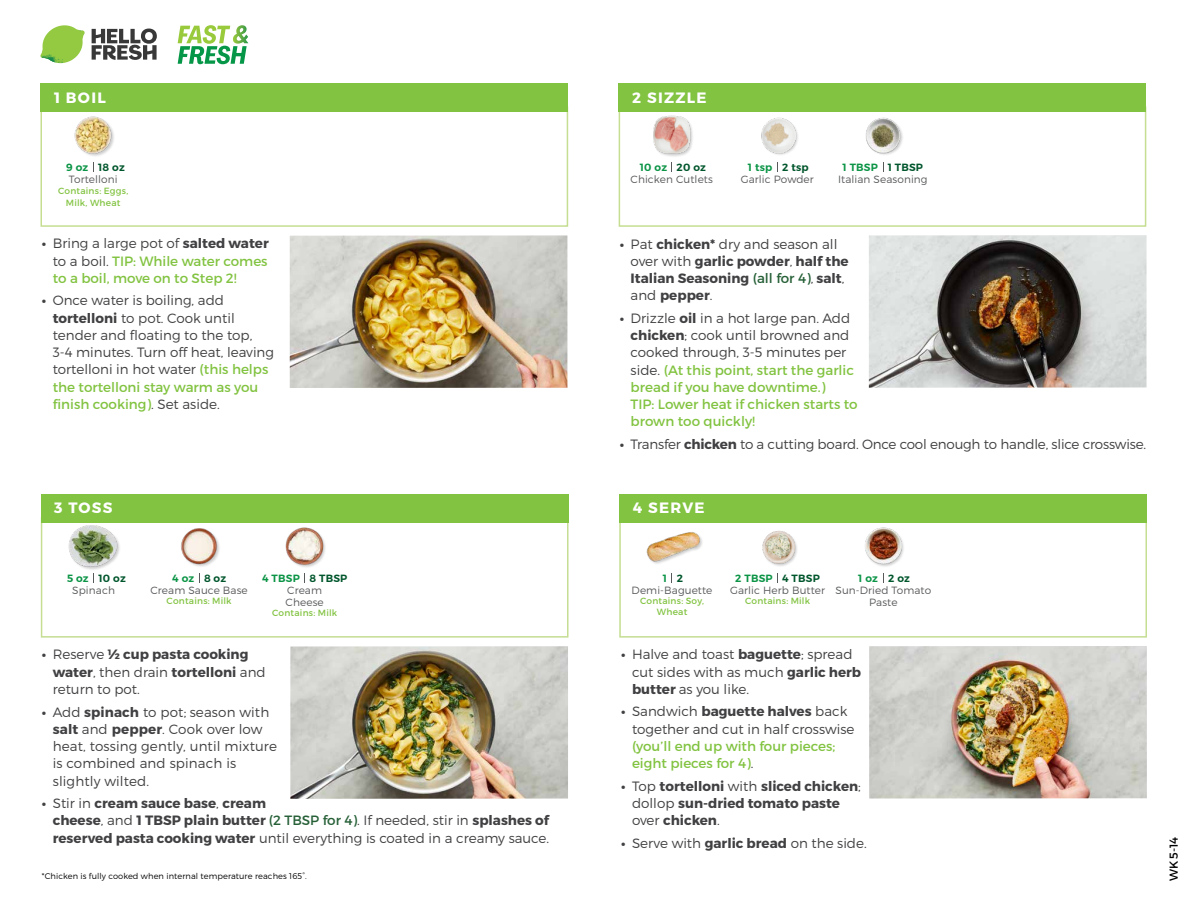
<style>
.page{position:relative;width:1188px;height:918px;background:#fff}
.page>*{position:absolute;margin:0;border:0;box-sizing:border-box;transform-origin:0 0}
.t1{font:700 15px "Montserrat";letter-spacing:.085em;color:#fff}
.t2{font:300 13.5px/17.2px "Montserrat";color:#414042}
.t3{font:700 13.5px/17.2px "Montserrat";color:#414042}
.t4{font:13.5px/17.2px "Montserrat";color:#82c341}
.t5{font:11.55px "Montserrat";color:#000}
.t6{font:300 10.5px/12px "Montserrat";letter-spacing:.01em;color:#58595b;text-align:center}
.t7{font:600 10.5px "Montserrat";letter-spacing:.02em;color:#00562c}
.t8{font:600 10.5px "Montserrat";letter-spacing:.02em;color:#0b9446}
.t9{font:9px/12.3px "Montserrat";letter-spacing:.02em;color:#82c341;text-align:center}
.t10{font:300 8.25px "Montserrat";letter-spacing:.01em;color:#000}
.s1{color:#0b9446}
.s2{font-weight:700;color:#414042}
.s3{font-weight:300;color:#414042}
.s4{font-weight:700}
.s5{font-weight:400;color:#82c341}
.s6{font-weight:300}
.s7{font-weight:400;color:#266037}
.s8{font-weight:600;color:#0b9446}
.s9{font-weight:600;color:#00562c}
</style>
<div class="page">
<div style="left:653px;top:116px;width:41px;height:42px;background:#000;opacity:.2"></div>
<img style="left:653px;top:116px;width:41px;height:39px">
<div style="left:75px;top:117px;width:41px;height:41px;background:#000;opacity:.2"></div>
<img style="left:74px;top:116px;width:42px;height:39px">
<img style="left:865px;top:117px;width:38px;height:38px">
<img style="left:761px;top:117px;width:37px;height:38px">
<div style="left:69px;top:525px;width:52px;height:46px;background:#000;opacity:.2"></div>
<img style="left:68px;top:525px;width:53px;height:43px">
<img style="left:181px;top:528px;width:39px;height:39px">
<img style="left:285px;top:527px;width:41px;height:41px">
<img style="left:646px;top:532px;width:56px;height:32px">
<svg style="left:92px;top:28px;width:65px;height:32px"></svg>
<svg style="left:43px;top:25px;width:40px;height:25px"></svg>
<img style="left:64px;top:25px;width:21px;height:17px">
<img style="left:43px;top:40px;width:38px;height:7px">
<img style="left:40px;top:42px;width:39px;height:21px">
<img style="left:63px;top:47px;width:18px;height:16px">
<svg style="left:178px;top:25px;width:70px;height:39px"></svg>
<div style="left:619px;top:106px;width:527px;height:121px;border:2px solid #c5de92"></div>
<div style="left:40px;top:106px;width:528px;height:121px;border:2px solid #c5de92"></div>
<img style="left:869px;top:235px;width:278px;height:153px">
<div style="left:619px;top:83px;width:527px;height:28px;background:#82c341"></div>
<img style="left:290px;top:235px;width:277px;height:153px">
<div style="left:40px;top:83px;width:528px;height:28px;background:#82c341"></div>
<div style="left:619px;top:517px;width:528px;height:121px;border:2px solid #c5de92"></div>
<div style="left:41px;top:517px;width:528px;height:121px;border:2px solid #c5de92"></div>
<img style="left:869px;top:646px;width:278px;height:153px">
<div style="left:619px;top:494px;width:528px;height:28px;background:#82c341"></div>
<img style="left:290px;top:646px;width:278px;height:153px">
<div style="left:41px;top:494px;width:528px;height:28px;background:#82c341"></div>
<img style="left:762px;top:530px;width:35px;height:36px">
<img style="left:865px;top:527px;width:39px;height:40px">
<p class="t1" style="left:54px;top:88px;width:53px">1 BOIL</p>
<p class="t1" style="left:632px;top:88px;width:76px">2 SIZZLE</p>
<p class="t7" style="left:66px;top:161px;width:60px"><span class="s1">9 oz</span> 18 oz</p>
<p class="t8" style="left:640px;top:161px;width:29px">10 oz</p>
<p class="t7" style="left:677px;top:161px;width:31px">20 oz</p>
<p class="t7" style="left:888px;top:161px;width:37px">1 TBSP</p>
<p class="t7" style="left:782px;top:161px;width:28px">2 tsp</p>
<p class="t8" style="left:843px;top:161px;width:37px">1 TBSP</p>
<p class="t8" style="left:748px;top:161px;width:26px">1 tsp</p>
<p class="t6" style="left:69px;top:173px;width:50px">Tortelloni</p>
<p class="t9" style="left:58px;top:184px;width:72px">Contains: Eggs,<br>Milk, Wheat</p>
<p class="t6" style="left:631px;top:173px;width:84px">Chicken Cutlets</p>
<p class="t6" style="left:838px;top:173px;width:91px">Italian Seasoning</p>
<p class="t6" style="left:741px;top:173px;width:75px">Garlic Powder</p>
<p class="t4" style="left:53px;top:235px;width:218px;text-align:justify;text-indent:-11px"><span class="s2">•</span> <span class="s3">Bring a large pot of</span> <span class="s2">salted water </span><span class="s3">to a boil.</span> TIP: While water comes to a boil, move on to Step 2!</p>
<p class="t2" style="left:53px;top:292px;width:223px;text-indent:-11px"><span class="s4">•</span> Once water is boiling, add <span class="s4">tortelloni</span> to pot. Cook until tender and floating to the top,<br>3-4 minutes. Turn off heat, leaving tortelloni in hot water <span class="s5">(this helps the tortelloni stay warm as you finish cooking)</span>. Set aside.</p>
<p class="t3" style="left:631px;top:235px;width:219px;text-indent:-11px">• <span class="s6">Pat</span> chicken* <span class="s6">dry and season all over with</span> garlic powder<span class="s6">,</span> half the<br>Italian Seasoning <span class="s7">(all for 4)</span><span class="s6">,</span> salt<span class="s6">, and</span> pepper<span class="s6">.</span></p>
<p class="t4" style="left:631px;top:310px;width:229px;text-indent:-11px"><span class="s2">•</span> <span class="s3">Drizzle</span> <span class="s2">oil</span> <span class="s3">in a hot large pan. Add </span><span class="s2">chicken</span><span class="s3">; cook until browned and cooked through, 3-5 minutes per side.</span> (At this point, start the garlic bread if you have downtime.)<br>TIP: Lower heat if chicken starts to brown too quickly!</p>
<p class="t2" style="left:620px;top:436px;width:528px"><span class="s4">•</span> Transfer <span class="s4">chicken</span> to a cutting board. Once cool enough to handle, slice crosswise.</p>
<p class="t1" style="left:54px;top:499px;width:60px">3 TOSS</p>
<p class="t1" style="left:633px;top:499px;width:73px">4 SERVE</p>
<p class="t7" style="left:98px;top:571px;width:29px">10 oz</p>
<p class="t7" style="left:204px;top:571px;width:24px">8 oz</p>
<p class="t7" style="left:677px;top:571px;width:8px">2</p>
<p class="t8" style="left:262px;top:571px;width:39px">4 TBSP</p>
<p class="t7" style="left:310px;top:571px;width:39px">8 TBSP</p>
<p class="t8" style="left:67px;top:571px;width:23px">5 oz</p>
<p class="t8" style="left:172px;top:571px;width:24px">4 oz</p>
<p class="t8" style="left:663px;top:571px;width:6px">1</p>
<p class="t6" style="left:72px;top:584px;width:44px">Spinach</p>
<p class="t6" style="left:150px;top:584px;width:99px">Cream Sauce Base</p>
<p class="t9" style="left:167px;top:595px;width:67px">Contains: Milk</p>
<p class="t6" style="left:286px;top:584px;width:40px;text-align:left">Cream<br>Cheese</p>
<p class="t9" style="left:272px;top:607px;width:67px">Contains: Milk</p>
<p class="t6" style="left:632px;top:584px;width:82px">Demi-Baguette</p>
<p class="t9" style="left:640px;top:596px;width:65px;line-height:10.5px">Contains: Soy,<br>Wheat</p>
<p class="t6" style="left:730px;top:572px;width:97px"><span class="s8">2 TBSP</span> <span class="s9">4 TBSP<br></span>Garlic Herb Butter</p>
<p class="t9" style="left:745px;top:595px;width:67px">Contains: Milk</p>
<p class="t6" style="left:835px;top:572px;width:97px"><span class="s8">1 oz</span> <span class="s9">2 oz<br></span>Sun-Dried Tomato<br>Paste</p>
<p class="t3" style="left:53px;top:646px;width:215px;text-indent:-11px">• <span class="s6">Reserve</span> ½ cup pasta cooking water<span class="s6">, then drain</span> tortelloni <span class="s6">and return to pot.</span></p>
<p class="t2" style="left:53px;top:703px;width:226px;text-indent:-11px"><span class="s4">•</span> Add <span class="s4">spinach</span> to pot; season with <span class="s4">salt</span> and <span class="s4">pepper</span>. Cook over low heat, tossing gently, until mixture is combined and spinach is slightly wilted.</p>
<p class="t3" style="left:53px;top:795px;width:498px;text-indent:-11px">• <span class="s6">Stir in</span> cream sauce base<span class="s6">,</span> cream<br>cheese<span class="s6">, and</span> 1 TBSP plain butter <span class="s7">(2 TBSP for 4)</span><span class="s6">. If needed, stir in</span> splashes of reserved pasta cooking water <span class="s6">until everything is coated in a creamy sauce.</span></p>
<p class="t10" style="left:42px;top:871px;width:266px">*Chicken is fully cooked when internal temperature reaches 165°.</p>
<p class="t2" style="left:632px;top:646px;width:231px;text-indent:-11px"><span class="s4">•</span> Halve and toast <span class="s4">baguette</span>; spread cut sides with as much <span class="s4">garlic herb butter</span> as you like.</p>
<p class="t2" style="left:632px;top:703px;width:224px;text-indent:-11px"><span class="s4">•</span> Sandwich <span class="s4">baguette halves</span> back together and cut in half crosswise</p>
<p class="t4" style="left:632px;top:738px;width:205px">(you’ll end up with four pieces; eight pieces for 4)<span class="s3">.</span></p>
<p class="t3" style="left:632px;top:778px;width:230px;text-indent:-11px">• <span class="s6">Top</span> tortelloni <span class="s6">with</span> sliced chicken<span class="s6">; dollop</span> sun-dried tomato paste <span class="s6">over</span> chicken<span class="s6">.</span></p>
<p class="t2" style="left:621px;top:834px;width:247px"><span class="s4">•</span> Serve with <span class="s4">garlic bread</span> on the side.</p>
<p class="t5" style="left:1167px;top:881px;width:45px;rotate:-90deg">WK 5-14</p>
</div>
